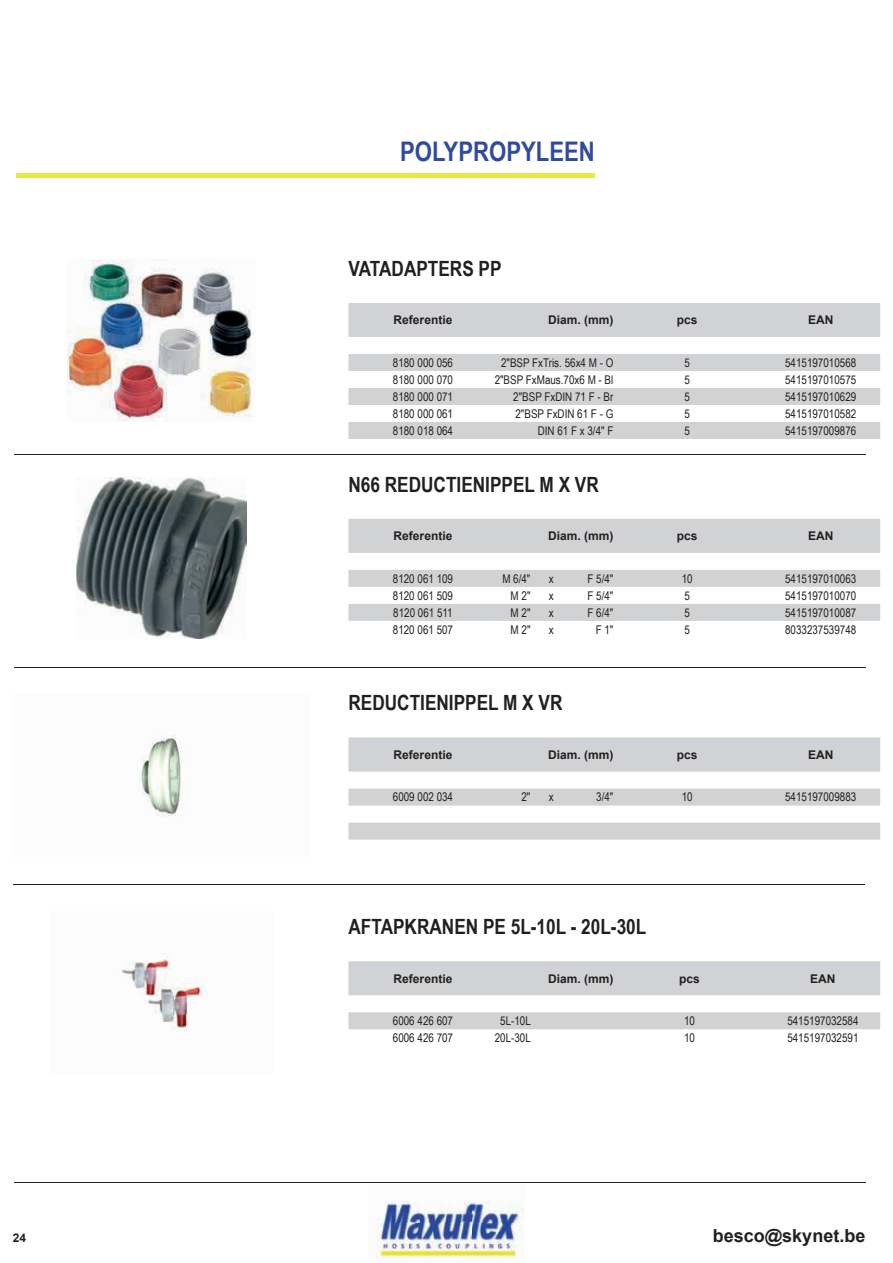
<style>
.page{position:relative;width:893px;height:1263px;background:#fff}
.page>*{position:absolute;margin:0;border:0;box-sizing:border-box;transform-origin:0 0}
.t1{font:700 27px "Arial Narrow";color:#304a9e}
.t2{font:700 21px "Arial Narrow";color:#231f20}
.t3{font:700 18px "Arial";color:#231f20}
.t4{font:12px "Arial Narrow";color:#231f20}
.t5{font:700 12px "Arial";color:#231f20}
</style>
<div class="page">
<hr style="left:16px;top:173px;width:579px;height:4px;background:#eae843">
<img style="left:369px;top:1201px;width:155px;height:57px">
<hr style="left:13px;top:884px;width:852px;height:1px;background:#231f20">
<hr style="left:14px;top:1182px;width:852px;height:1px;background:#231f20">
<hr style="left:14px;top:454px;width:851px;height:1px;background:#231f20">
<img style="left:119px;top:959px;width:86px;height:72px">
<img style="left:140px;top:735px;width:42px;height:82px">
<img style="left:77px;top:477px;width:169px;height:162px">
<img style="left:68px;top:259px;width:185px;height:162px">
<svg style="left:348px;top:961px;width:532px;height:68px"></svg>
<svg style="left:348px;top:737px;width:532px;height:102px;fill:#d1d2d4"></svg>
<svg style="left:348px;top:519px;width:532px;height:102px;fill:#d1d2d4"></svg>
<svg style="left:348px;top:303px;width:532px;height:136px;fill:#d1d2d4"></svg>
<hr style="left:14px;top:667px;width:851px;height:1px;background:#231f20">
<p class="t5" style="left:13px;top:1229px;width:15px">24</p>
<h1 class="t1" style="left:400px;top:132px;width:196px">POLYPROPYLEEN</h1>
<h2 class="t2" style="left:348px;top:252px;width:155px">VATADAPTERS PP</h2>
<p class="t5" style="left:394px;top:312px;width:60px">Referentie</p>
<p class="t5" style="left:548px;top:312px;width:67px">Diam. (mm)</p>
<p class="t5" style="left:677px;top:312px;width:22px">pcs</p>
<p class="t5" style="left:808px;top:312px;width:27px">EAN</p>
<p class="t4" style="left:393px;top:354px;width:62px">8180 000 056</p>
<p class="t4" style="left:501px;top:354px;width:114px">2"BSP FxTris. 56x4 M - O</p>
<p class="t4" style="left:684px;top:354px;width:7px">5</p>
<p class="t4" style="left:785px;top:354px;width:73px">5415197010568</p>
<p class="t4" style="left:393px;top:371px;width:62px">8180 000 070</p>
<p class="t4" style="left:495px;top:371px;width:120px">2"BSP FxMaus.70x6 M - Bl</p>
<p class="t4" style="left:684px;top:371px;width:7px">5</p>
<p class="t4" style="left:785px;top:371px;width:73px">5415197010575</p>
<p class="t4" style="left:393px;top:388px;width:62px">8180 000 071</p>
<p class="t4" style="left:513px;top:388px;width:102px">2"BSP FxDIN 71 F - Br</p>
<p class="t4" style="left:684px;top:388px;width:7px">5</p>
<p class="t4" style="left:785px;top:388px;width:73px">5415197010629</p>
<p class="t4" style="left:393px;top:405px;width:62px">8180 000 061</p>
<p class="t4" style="left:515px;top:405px;width:99px">2"BSP FxDIN 61 F - G</p>
<p class="t4" style="left:684px;top:405px;width:7px">5</p>
<p class="t4" style="left:785px;top:405px;width:73px">5415197010582</p>
<p class="t4" style="left:393px;top:422px;width:62px">8180 018 064</p>
<p class="t4" style="left:538px;top:422px;width:77px">DIN 61 F x 3/4" F</p>
<p class="t4" style="left:684px;top:422px;width:7px">5</p>
<p class="t4" style="left:785px;top:422px;width:73px">5415197009876</p>
<h2 class="t2" style="left:348px;top:469px;width:252px">N66 REDUCTIENIPPEL M X VR</h2>
<p class="t5" style="left:394px;top:527px;width:60px">Referentie</p>
<p class="t5" style="left:548px;top:527px;width:67px">Diam. (mm)</p>
<p class="t5" style="left:677px;top:527px;width:22px">pcs</p>
<p class="t5" style="left:808px;top:527px;width:27px">EAN</p>
<p class="t4" style="left:393px;top:570px;width:62px">8120 061 109</p>
<p class="t4" style="left:502px;top:570px;width:30px">M 6/4"</p>
<p class="t4" style="left:549px;top:570px;width:6px">x</p>
<p class="t4" style="left:587px;top:570px;width:27px">F 5/4"</p>
<p class="t4" style="left:682px;top:570px;width:12px">10</p>
<p class="t4" style="left:785px;top:570px;width:73px">5415197010063</p>
<p class="t4" style="left:393px;top:587px;width:62px">8120 061 509</p>
<p class="t4" style="left:511px;top:587px;width:21px">M 2"</p>
<p class="t4" style="left:549px;top:587px;width:6px">x</p>
<p class="t4" style="left:587px;top:587px;width:27px">F 5/4"</p>
<p class="t4" style="left:685px;top:587px;width:7px">5</p>
<p class="t4" style="left:785px;top:587px;width:73px">5415197010070</p>
<p class="t4" style="left:393px;top:604px;width:61px">8120 061 511</p>
<p class="t4" style="left:511px;top:604px;width:21px">M 2"</p>
<p class="t4" style="left:549px;top:604px;width:6px">x</p>
<p class="t4" style="left:587px;top:604px;width:27px">F 6/4"</p>
<p class="t4" style="left:685px;top:604px;width:7px">5</p>
<p class="t4" style="left:785px;top:604px;width:73px">5415197010087</p>
<p class="t4" style="left:393px;top:621px;width:62px">8120 061 507</p>
<p class="t4" style="left:511px;top:621px;width:21px">M 2"</p>
<p class="t4" style="left:549px;top:621px;width:6px">x</p>
<p class="t4" style="left:596px;top:621px;width:19px">F 1"</p>
<p class="t4" style="left:685px;top:621px;width:7px">5</p>
<p class="t4" style="left:785px;top:621px;width:73px">8033237539748</p>
<h2 class="t2" style="left:348px;top:687px;width:215px">REDUCTIENIPPEL M X VR</h2>
<p class="t5" style="left:394px;top:746px;width:60px">Referentie</p>
<p class="t5" style="left:548px;top:746px;width:67px">Diam. (mm)</p>
<p class="t5" style="left:677px;top:746px;width:22px">pcs</p>
<p class="t5" style="left:808px;top:746px;width:27px">EAN</p>
<p class="t4" style="left:393px;top:788px;width:62px">6009 002 034</p>
<p class="t4" style="left:521px;top:788px;width:10px">2"</p>
<p class="t4" style="left:549px;top:788px;width:6px">x</p>
<p class="t4" style="left:596px;top:788px;width:19px">3/4"</p>
<p class="t4" style="left:682px;top:788px;width:12px">10</p>
<p class="t4" style="left:785px;top:788px;width:73px">5415197009883</p>
<h2 class="t2" style="left:348px;top:911px;width:299px">AFTAPKRANEN PE 5L-10L - 20L-30L</h2>
<p class="t5" style="left:394px;top:970px;width:60px">Referentie</p>
<p class="t5" style="left:548px;top:970px;width:67px">Diam. (mm)</p>
<p class="t5" style="left:679px;top:970px;width:22px">pcs</p>
<p class="t5" style="left:810px;top:970px;width:27px">EAN</p>
<p class="t4" style="left:393px;top:1012px;width:62px">6006 426 607</p>
<p class="t4" style="left:500px;top:1012px;width:32px">5L-10L</p>
<p class="t4" style="left:684px;top:1012px;width:12px">10</p>
<p class="t4" style="left:787px;top:1012px;width:73px">5415197032584</p>
<p class="t4" style="left:393px;top:1029px;width:62px">6006 426 707</p>
<p class="t4" style="left:495px;top:1029px;width:38px">20L-30L</p>
<p class="t4" style="left:684px;top:1029px;width:12px">10</p>
<p class="t4" style="left:787px;top:1029px;width:73px">5415197032591</p>
<h3 class="t3" style="left:713px;top:1223px;width:154px">besco@skynet.be</h3>
</div>
